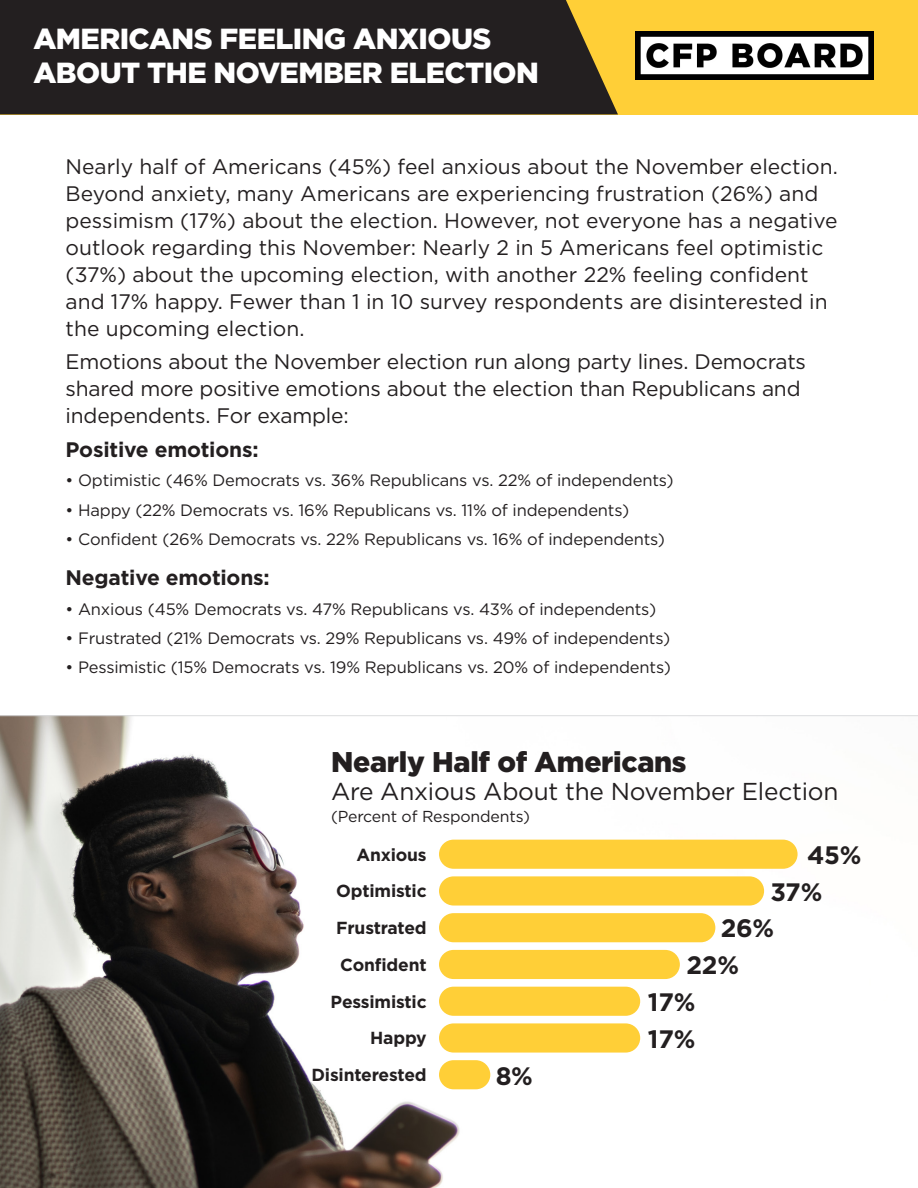
<style>
.page{position:relative;width:918px;height:1188px;background:#fff}
.page>*{position:absolute;margin:0;border:0;box-sizing:border-box;transform-origin:0 0}
.t1{font:900 29.1px/34.8px "Gotham";letter-spacing:-.02em;color:#fff}
.BODY_COPY{font:900 28.5px "Gotham";letter-spacing:-.01em;color:#231f20}
.BODY_COPY-2{font:700 25.2px "Gotham";letter-spacing:-.01em;color:#231f20}
.BODY_COPY-3{font:24.45px "Gotham";letter-spacing:-.01em;color:#231f20}
.BODY_COPY-4{font:21px/27px "Gotham";color:#231f20}
.BODY_COPY-5{font:700 21px "Gotham";letter-spacing:-.01em;color:#231f20}
.BODY_COPY-6{font:700 17.4px "Gotham";letter-spacing:-.01em;color:#231f20}
.BODY_COPY-7{font:16.5px "Gotham";letter-spacing:-.01em;color:#231f20}
.BODY_COPY-8{font:15.9px "Gotham";letter-spacing:-.01em;color:#231f20}
</style>
<div class="page">
<svg style="left:0;top:716px;width:918px;height:472px"></svg>
<div style="left:439px;top:840px;width:359px;height:29px;background:#ffcf37;border-radius:15px"></div>
<div style="left:439px;top:876px;width:325px;height:30px;background:#ffcf37;border-radius:15px"></div>
<div style="left:439px;top:913px;width:276px;height:29px;background:#ffcf37;border-radius:15px"></div>
<div style="left:439px;top:950px;width:241px;height:29px;background:#ffcf37;border-radius:15px"></div>
<div style="left:439px;top:1023px;width:201px;height:30px;background:#ffcf37;border-radius:15px"></div>
<div style="left:439px;top:987px;width:201px;height:29px;background:#ffcf37;border-radius:15px"></div>
<div style="left:439px;top:1060px;width:51px;height:29px;background:#ffcf37;border-radius:15px"></div>
<div style="left:0;top:0;width:918px;height:114px;background:#ffcf37"></div>
<div style="left:0;top:0;width:618px;height:114px;background:#231f20"></div>
<img style="left:636px;top:31px;width:238px;height:48px">
<h1 class="t1" style="left:33px;top:20px;width:507px">AMERICANS FEELING ANXIOUS<br>ABOUT THE NOVEMBER ELECTION</h1>
<p class="BODY_COPY-4" style="left:66px;top:152px;width:774px">Nearly half of Americans (45%) feel anxious about the November election.<br>Beyond anxiety, many Americans are experiencing frustration (26%) and pessimism (17%) about the election. However, not everyone has a negative outlook regarding this November: Nearly 2 in 5 Americans feel optimistic (37%) about the upcoming election, with another 22% feeling confident and 17% happy. Fewer than 1 in 10 survey respondents are disinterested in the upcoming election.</p>
<p class="BODY_COPY-4" style="left:66px;top:348px;width:742px">Emotions about the November election run along party lines. Democrats shared more positive emotions about the election than Republicans and independents. For example:</p>
<p class="BODY_COPY-5" style="left:66px;top:436px;width:194px">Positive emotions:</p>
<p class="BODY_COPY-7" style="left:66px;top:470px;width:610px">• Optimistic (46% Democrats vs. 36% Republicans vs. 22% of independents)</p>
<p class="BODY_COPY-7" style="left:66px;top:499px;width:565px">• Happy (22% Democrats vs. 16% Republicans vs. 11% of independents)</p>
<p class="BODY_COPY-7" style="left:66px;top:528px;width:601px">• Confident (26% Democrats vs. 22% Republicans vs. 16% of independents)</p>
<p class="BODY_COPY-5" style="left:66px;top:564px;width:206px">Negative emotions:</p>
<p class="BODY_COPY-7" style="left:66px;top:598px;width:592px">• Anxious (45% Democrats vs. 47% Republicans vs. 43% of independents)</p>
<p class="BODY_COPY-7" style="left:66px;top:627px;width:606px">• Frustrated (21% Democrats vs. 29% Republicans vs. 49% of independents)</p>
<p class="BODY_COPY-7" style="left:66px;top:657px;width:607px">• Pessimistic (15% Democrats vs. 19% Republicans vs. 20% of independents)</p>
<p class="BODY_COPY" style="left:331px;top:745px;width:357px">Nearly Half of Americans</p>
<p class="BODY_COPY-3" style="left:331px;top:775px;width:509px">Are Anxious About the November Election</p>
<p class="BODY_COPY-8" style="left:331px;top:806px;width:201px">(Percent of Respondents)</p>
<p class="BODY_COPY-6" style="left:356px;top:843px;width:72px">Anxious</p>
<p class="BODY_COPY-2" style="left:807px;top:838px;width:56px">45%</p>
<p class="BODY_COPY-6" style="left:336px;top:880px;width:92px">Optimistic</p>
<p class="BODY_COPY-2" style="left:770px;top:875px;width:53px">37%</p>
<p class="BODY_COPY-6" style="left:336px;top:916px;width:92px">Frustrated</p>
<p class="BODY_COPY-2" style="left:721px;top:912px;width:55px">26%</p>
<p class="BODY_COPY-6" style="left:340px;top:953px;width:88px">Confident</p>
<p class="BODY_COPY-2" style="left:686px;top:949px;width:54px">22%</p>
<p class="BODY_COPY-6" style="left:331px;top:990px;width:98px">Pessimistic</p>
<p class="BODY_COPY-2" style="left:648px;top:985px;width:49px">17%</p>
<p class="BODY_COPY-6" style="left:370px;top:1027px;width:58px">Happy</p>
<p class="BODY_COPY-2" style="left:648px;top:1022px;width:49px">17%</p>
<p class="BODY_COPY-6" style="left:311px;top:1063px;width:117px">Disinterested</p>
<p class="BODY_COPY-2" style="left:496px;top:1059px;width:39px">8%</p>
</div>
